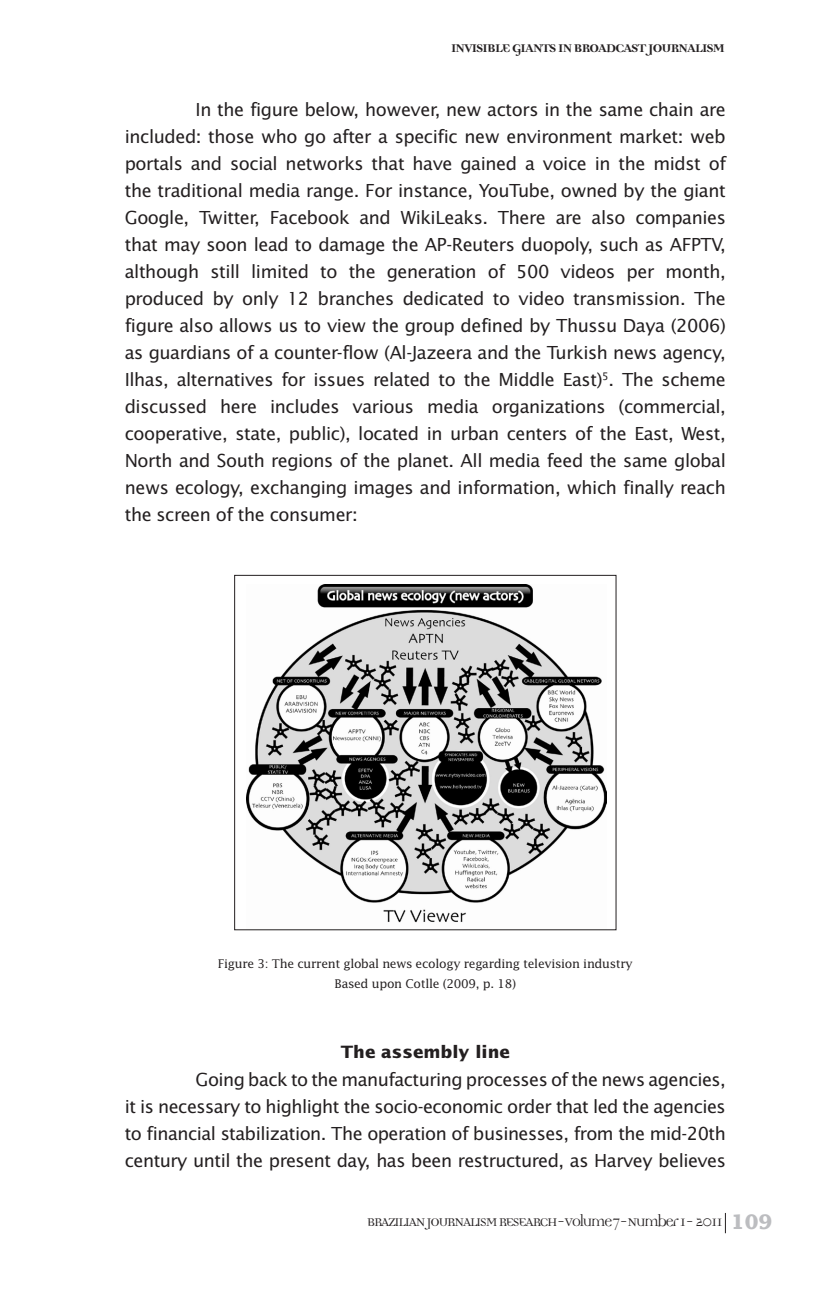
<style>
.page{position:relative;width:828px;height:1293px;background:#fff}
.page>*{position:absolute;margin:0;border:0;box-sizing:border-box;transform-origin:0 0}
.bjr_Texto{font:18px/27px "Lucida Sans";letter-spacing:-.03em;color:#231f20;text-align:justify}
.t1{font:18px "Democratica";letter-spacing:-.1em;color:#231f20}
.t2{font:700 18px "Democratica";letter-spacing:-.075em;color:#231f20}
.Intertitulo_2{font:700 17px "Lucida Sans";color:#231f20}
.Legenda{font:12px "Lucida";letter-spacing:-.025em;color:#231f20}
.s1{font-family:"Lucida";font-weight:700;font-size:20px;color:#bcbdc0}
</style>
<div class="page">
<svg style="left:725px;top:1213px;width:1px;height:20px"></svg>
<img style="left:247px;top:584px;width:360px;height:339px">
<div style="left:234px;top:575px;width:382px;height:355px;border:1px solid #231f20"></div>
<p class="t2" style="left:451px;top:39px;width:276px">INVISIBLE GIANTS IN BROADCAST JOURNALISM</p>
<p class="bjr_Texto" style="left:125px;top:96px;width:603px;text-indent:71px">In the figure below, however, new actors in the same chain are included: those who go after a specific new environment market: web portals and social networks that have gained a voice in the midst of the traditional media range. For instance, YouTube, owned by the giant Google, Twitter, Facebook and WikiLeaks. There are also companies that may soon lead to damage the AP-Reuters duopoly, such as AFPTV, although still limited to the generation of 500 videos per month, produced by only 12 branches dedicated to video transmission. The figure also allows us to view the group defined by Thussu Daya (2006) as guardians of a counter-flow (Al-Jazeera and the Turkish news agency, Ilhas, alternatives for issues related to the Middle East)<sup>5</sup>. The scheme discussed here includes various media organizations (commercial, cooperative, state, public), located in urban centers of the East, West, North and South regions of the planet. All media feed the same global news ecology, exchanging images and information, which finally reach the screen of the consumer:</p>
<p class="Legenda" style="left:218px;top:956px;width:416px">Figure 3: The current global news ecology regarding television industry</p>
<p class="Legenda" style="left:334px;top:976px;width:183px">Based upon Cotlle (2009, p. 18)</p>
<p class="Intertitulo_2" style="left:341px;top:1042px;width:171px">The assembly line</p>
<p class="bjr_Texto" style="left:125px;top:1065px;width:603px;text-indent:71px">Going back to the manufacturing processes of the news agencies, it is necessary to highlight the socio-economic order that led the agencies to financial stabilization. The operation of businesses, from the mid-20th century until the present day, has been restructured, as Harvey believes</p>
<p class="t1" style="left:366px;top:1213px;width:407px">BRAZILIAN JOURNALISM RESEARCH - Volume 7 - Number 1 - 2011 <span class="s1">109</span></p>
</div>
